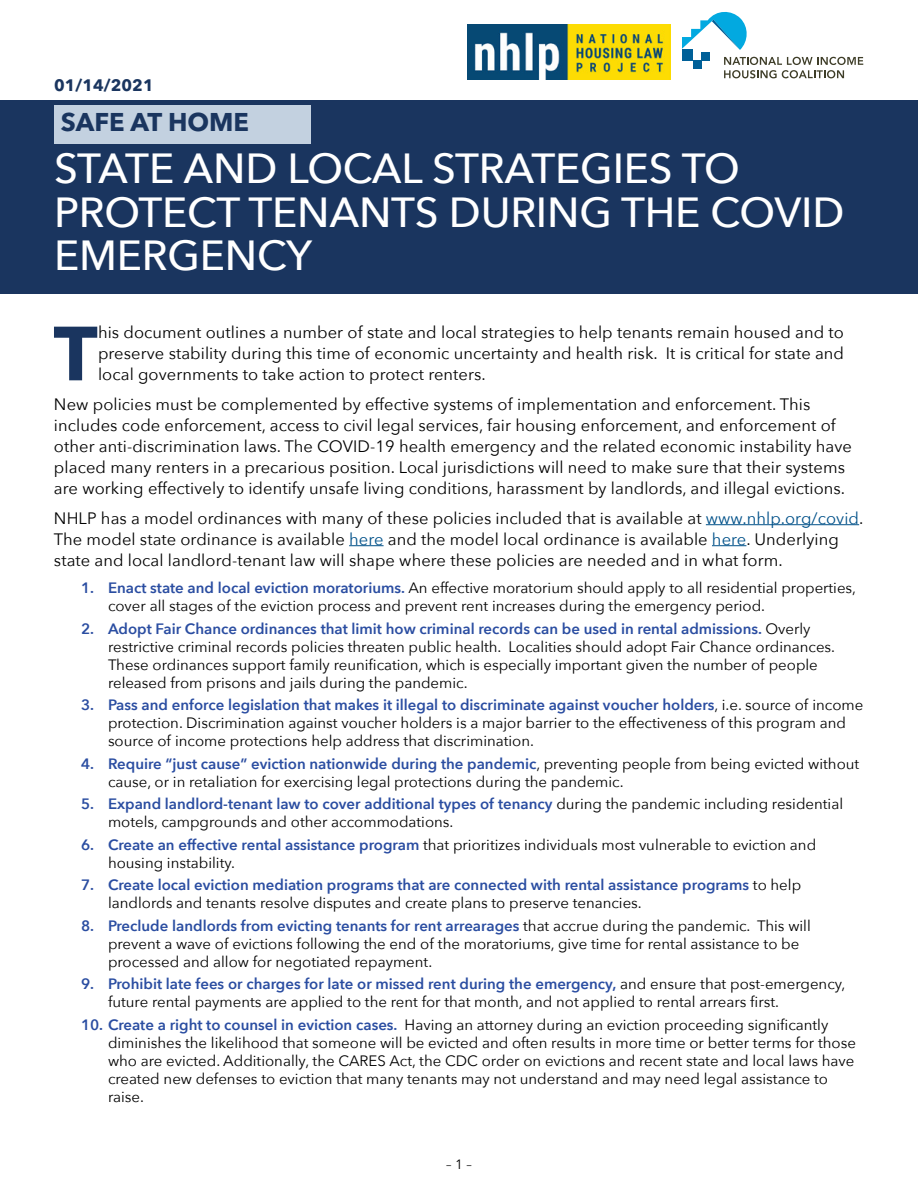
<style>
.page{position:relative;width:918px;height:1188px;background:#fff}
.page>*{position:absolute;margin:0;border:0;box-sizing:border-box;transform-origin:0 0}
.t1{font:700 75.75px "Avenir Next LT Pro";color:#1a355f}
.t2{font:500 42px/43.5px "Avenir Next";letter-spacing:-.005em;color:#fff}
.t3{font:700 25.5px "Avenir Next LT Pro";color:#1a355f}
.t4{font:16.5px/21px "Avenir Next";letter-spacing:.005em;color:#000}
.t5{font:700 16.5px "Avenir Next LT Pro";letter-spacing:.005em;color:#1a355f}
.t6{font:15px/18px "Avenir Next";color:#000}
.t7{font:600 15px/18px "Avenir Next";color:#2a4da1}
.t8{font:13.5px "Avenir Next";color:#000}
.s1{color:#005189}
.s2{font-weight:600;color:#2a4da1}
.s3{font-weight:400;color:#000}
</style>
<div class="page">
<div style="left:683px;top:49px;width:10px;height:11px;background:#006098"></div>
<div style="left:693px;top:60px;width:8px;height:8px;background:#006098"></div>
<div style="left:701px;top:52px;width:9px;height:8px;background:#006098"></div>
<svg style="left:683px;top:12px;width:64px;height:38px"></svg>
<svg style="left:724px;top:57px;width:139px;height:21px"></svg>
<img style="left:468px;top:25px;width:203px;height:54px">
<div style="left:0;top:100px;width:918px;height:194px;background:#1a355f"></div>
<div style="left:54px;top:105px;width:256px;height:39px;background:#c3d1e0"></div>
<hr style="left:706px;top:524px;width:153px;height:1px;background:#005189">
<hr style="left:349px;top:545px;width:35px;height:1px;background:#005189">
<hr style="left:712px;top:545px;width:34px;height:1px;background:#005189">
<p class="t5" style="left:54px;top:76px;width:101px">01/14/2021</p>
<h3 class="t3" style="left:61px;top:106px;width:190px">SAFE AT HOME</h3>
<h2 class="t2" style="left:54px;top:145px;width:792px">STATE AND LOCAL STRATEGIES TO<br>PROTECT TENANTS DURING THE COVID<br>EMERGENCY</h2>
<h1 class="t1" style="left:54px;top:307px;width:46px">T</h1>
<p class="t4" style="left:98px;top:321px;width:748px;text-align:justify">his document outlines a number of state and local strategies to help tenants remain housed and to preserve stability during this time of economic uncertainty and health risk. It is critical for state and local governments to take action to protect renters.</p>
<p class="t4" style="left:54px;top:393px;width:800px">New policies must be complemented by effective systems of implementation and enforcement. This includes code enforcement, access to civil legal services, fair housing enforcement, and enforcement of other anti-discrimination laws. The COVID-19 health emergency and the related economic instability have placed many renters in a precarious position. Local jurisdictions will need to make sure that their systems are working effectively to identify unsafe living conditions, harassment by landlords, and illegal evictions.</p>
<p class="t4" style="left:54px;top:507px;width:811px">NHLP has a model ordinances with many of these policies included that is available at <span class="s1">www.nhlp.org/covid</span>.<br>The model state ordinance is available <span class="s1">here</span> and the model local ordinance is available <span class="s1">here</span>. Underlying state and local landlord-tenant law will shape where these policies are needed and in what form.</p>
<p class="t6" style="left:108px;top:578px;width:750px;text-indent:-27px"><span class="s2">1. Enact state and local eviction moratoriums.</span> An effective moratorium should apply to all residential properties, cover all stages of the eviction process and prevent rent increases during the emergency period.</p>
<p class="t6" style="left:108px;top:619px;width:729px;text-indent:-27px"><span class="s2">2. Adopt Fair Chance ordinances that limit how criminal records can be used in rental admissions.</span> Overly restrictive criminal records policies threaten public health. Localities should adopt Fair Chance ordinances.<br>These ordinances support family reunification, which is especially important given the number of people released from prisons and jails during the pandemic.</p>
<p class="t6" style="left:108px;top:695px;width:757px;text-indent:-27px"><span class="s2">3. Pass and enforce legislation that makes it illegal to discriminate against voucher holders</span>, i.e. source of income protection. Discrimination against voucher holders is a major barrier to the effectiveness of this program and source of income protections help address that discrimination.</p>
<p class="t6" style="left:108px;top:754px;width:753px;text-indent:-27px"><span class="s2">4. Require “just cause” eviction nationwide during the pandemic</span>, preventing people from being evicted without cause, or in retaliation for exercising legal protections during the pandemic.</p>
<p class="t6" style="left:108px;top:794px;width:737px;text-indent:-27px"><span class="s2">5. Expand landlord-tenant law to cover additional types of tenancy</span> during the pandemic including residential motels, campgrounds and other accommodations.</p>
<p class="t6" style="left:108px;top:835px;width:710px;text-indent:-27px"><span class="s2">6. Create an effective rental assistance program</span> that prioritizes individuals most vulnerable to eviction and housing instability.</p>
<p class="t7" style="left:108px;top:876px;width:695px;text-indent:-27px">7. Create local eviction mediation programs that are connected with rental assistance programs <span class="s3">to help landlords and tenants resolve disputes and create plans to preserve tenancies.</span></p>
<p class="t6" style="left:108px;top:916px;width:704px;text-indent:-27px"><span class="s2">8. Preclude landlords from evicting tenants for rent arrearages</span> that accrue during the pandemic. This will prevent a wave of evictions following the end of the moratoriums, give time for rental assistance to be processed and allow for negotiated repayment.</p>
<p class="t6" style="left:108px;top:974px;width:739px;text-indent:-27px"><span class="s2">9. Prohibit late fees or charges for late or missed rent during the emergency,</span> and ensure that post-emergency, future rental payments are applied to the rent for that month, and not applied to rental arrears first.</p>
<p class="t6" style="left:108px;top:1015px;width:750px;text-indent:-27px"><span class="s2">10. Create a right to counsel in eviction cases.</span> Having an attorney during an eviction proceeding significantly diminishes the likelihood that someone will be evicted and often results in more time or better terms for those who are evicted. Additionally, the CARES Act, the CDC order on evictions and recent state and local laws have created new defenses to eviction that many tenants may not understand and may need legal assistance to raise.</p>
<p class="t8" style="left:446px;top:1153px;width:27px">– 1 –</p>
</div>
